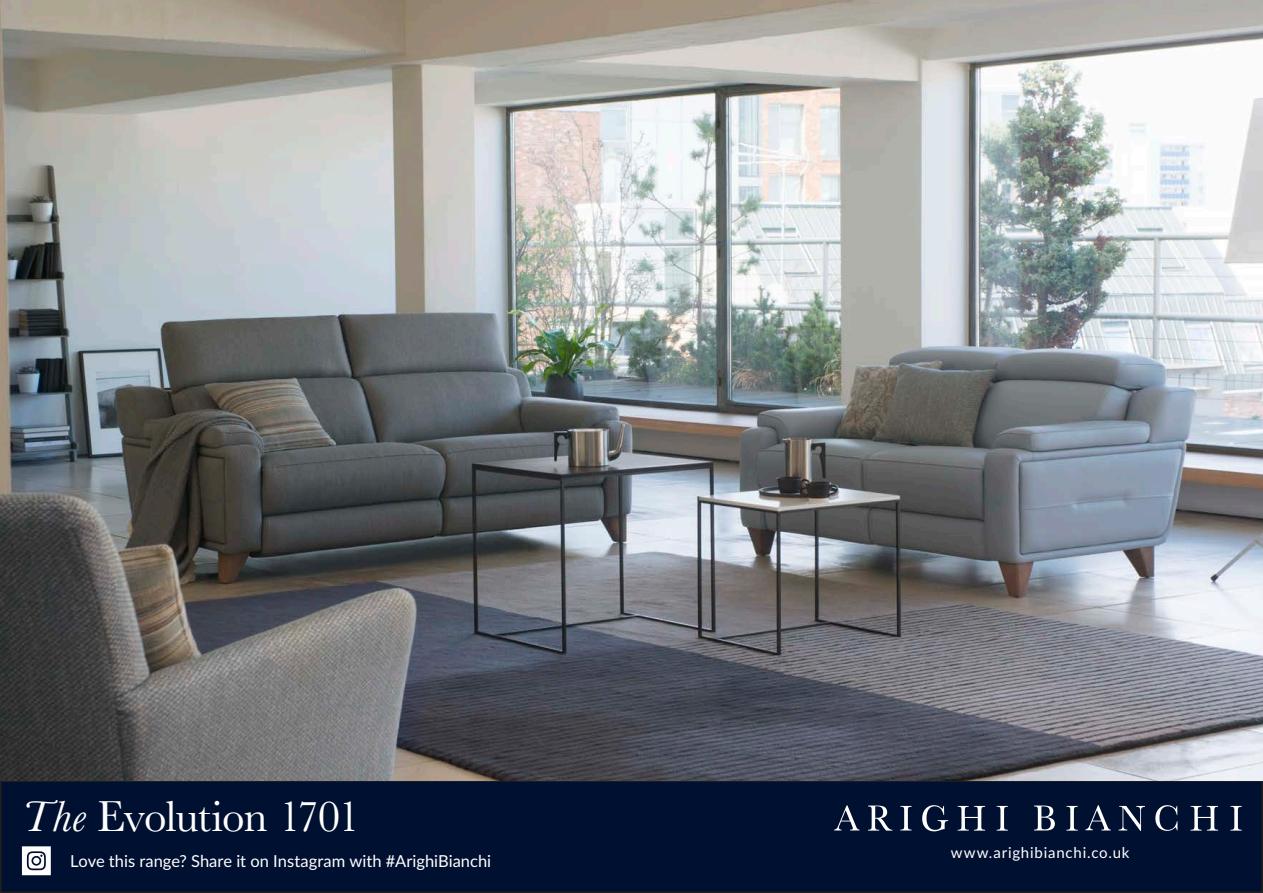
<style>
.page{position:relative;width:1263px;height:893px;background:#fff}
.page>*{position:absolute;margin:0;border:0;box-sizing:border-box;transform-origin:0 0}
.t1{font:45px "Baskerville";letter-spacing:-.025em;color:#fff}
.t2{font:16.5px "Lato";color:#fff}
.t3{font:15px "Lato";letter-spacing:.055em;color:#fff}
.s1{font-style:italic}
</style>
<div class="page">
<div style="left:1px;top:781px;width:1261px;height:111px;background:#001030"></div>
<div style="left:0;top:780px;width:1263px;height:113px;border:2px solid #231f20"></div>
<svg style="left:22px;top:846px;width:29px;height:29px"></svg>
<svg style="left:834px;top:805px;width:25px;height:25px"></svg>
<svg style="left:900px;top:806px;width:11px;height:24px"></svg>
<svg style="left:957px;top:806px;width:28px;height:25px"></svg>
<svg style="left:997px;top:806px;width:11px;height:25px"></svg>
<svg style="left:1066px;top:806px;width:12px;height:25px"></svg>
<svg style="left:1085px;top:805px;width:26px;height:25px"></svg>
<svg style="left:1118px;top:806px;width:27px;height:25px"></svg>
<svg style="left:1155px;top:805px;width:22px;height:26px"></svg>
<svg style="left:922px;top:805px;width:26px;height:26px"></svg>
<svg style="left:1190px;top:806px;width:28px;height:25px"></svg>
<svg style="left:1230px;top:806px;width:12px;height:25px"></svg>
<svg style="left:868px;top:805px;width:24px;height:26px"></svg>
<svg style="left:1034px;top:805px;width:21px;height:25px"></svg>
<img style="left:0;top:0;width:1263px;height:780px">
<p class="t1" style="left:22px;top:788px;width:340px"><span class="s1">The</span> Evolution 1701</p>
<p class="t2" style="left:70px;top:850px;width:423px">Love this range? Share it on Instagram with #ArighiBianchi</p>
<p class="t3" style="left:951px;top:842px;width:180px">www.arighibianchi.co.uk</p>
</div>
